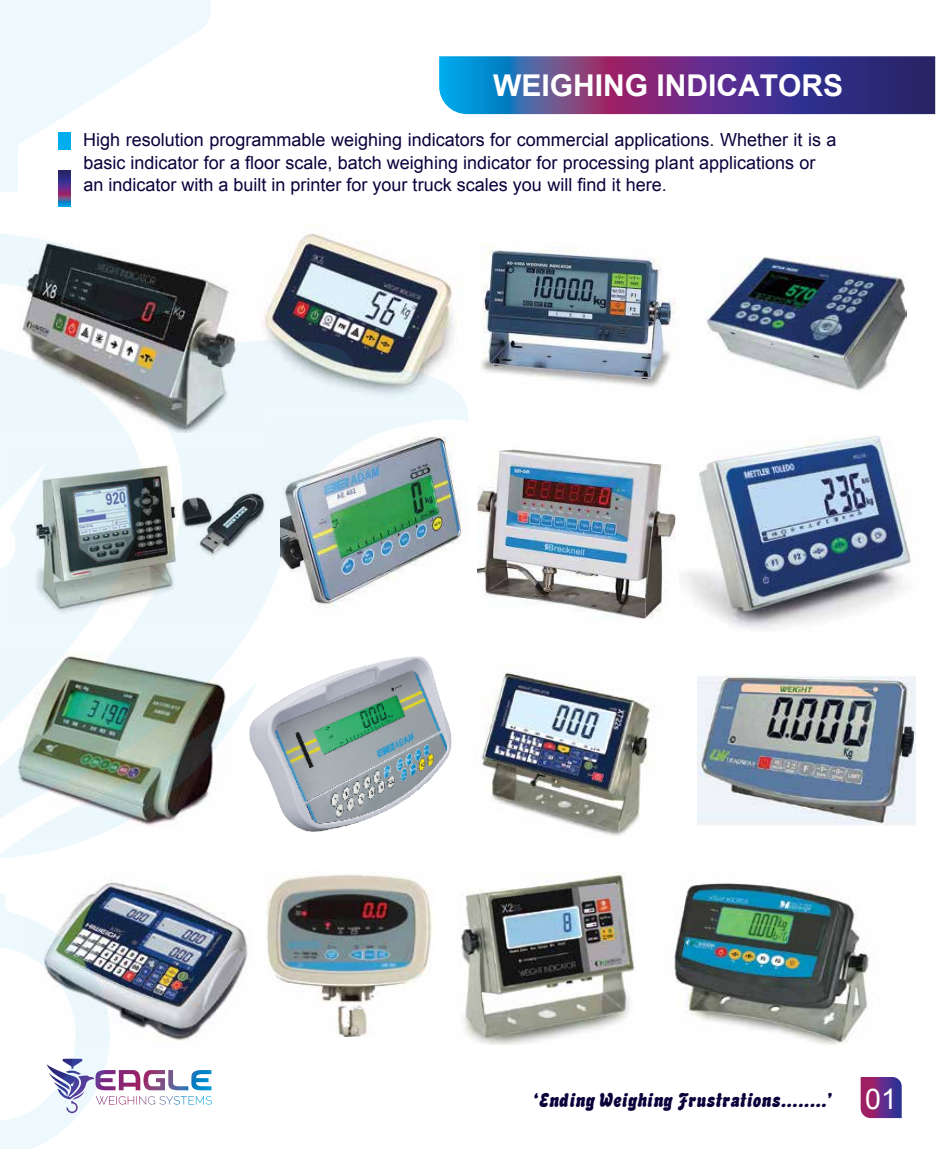
<style>
.page{position:relative;width:936px;height:1149px;background:#fff}
.page>*{position:absolute;margin:0;border:0;box-sizing:border-box;transform-origin:0 0}
.t1{font:700 30px "Arial";color:#fff}
.t2{font:italic 18.75px "Advert";color:#0c003b;scale:.89 1}
.t3{font:18px/22.5px "Arial";color:#0c003b}
.s1{font-family:"Arial";font-style:normal;font-size:28.5px;color:#fff}
</style>
<div class="page">
<img style="left:674px;top:883px;width:195px;height:161px">
<img style="left:94px;top:880px;width:154px;height:144px">
<img style="left:481px;top:672px;width:171px;height:164px">
<img style="left:481px;top:244px;width:195px;height:143px">
<img style="left:477px;top:449px;width:198px;height:170px">
<img style="left:705px;top:256px;width:201px;height:135px">
<img style="left:681px;top:435px;width:230px;height:194px">
<img style="left:697px;top:675px;width:218px;height:150px">
<img style="left:266px;top:874px;width:166px;height:162px">
<img style="left:460px;top:871px;width:175px;height:173px">
<svg style="left:439px;top:56px;width:496px;height:58px;background:#4b408e"></svg>
<svg style="left:860px;top:1077px;width:41px;height:40px;background:#732f82"></svg>
<img style="left:0;top:893px;width:212px;height:255px">
<svg style="left:0;top:0;width:211px;height:96px"></svg>
<img style="left:0;top:96px;width:468px;height:761px">
<h1 class="t1" style="left:493px;top:66px;width:352px">WEIGHING INDICATORS</h1>
<p class="t3" style="left:83px;top:129px;width:754px">High resolution programmable weighing indicators for commercial applications. Whether it is a basic indicator for a floor scale, batch weighing indicator for processing plant applications or an indicator with a built in printer for your truck scales you will find it here.</p>
<p class="t2" style="left:534px;top:1088px;width:409px">‘Ending Weighing Frustrations........’ <span class="s1">01</span></p>
</div>
